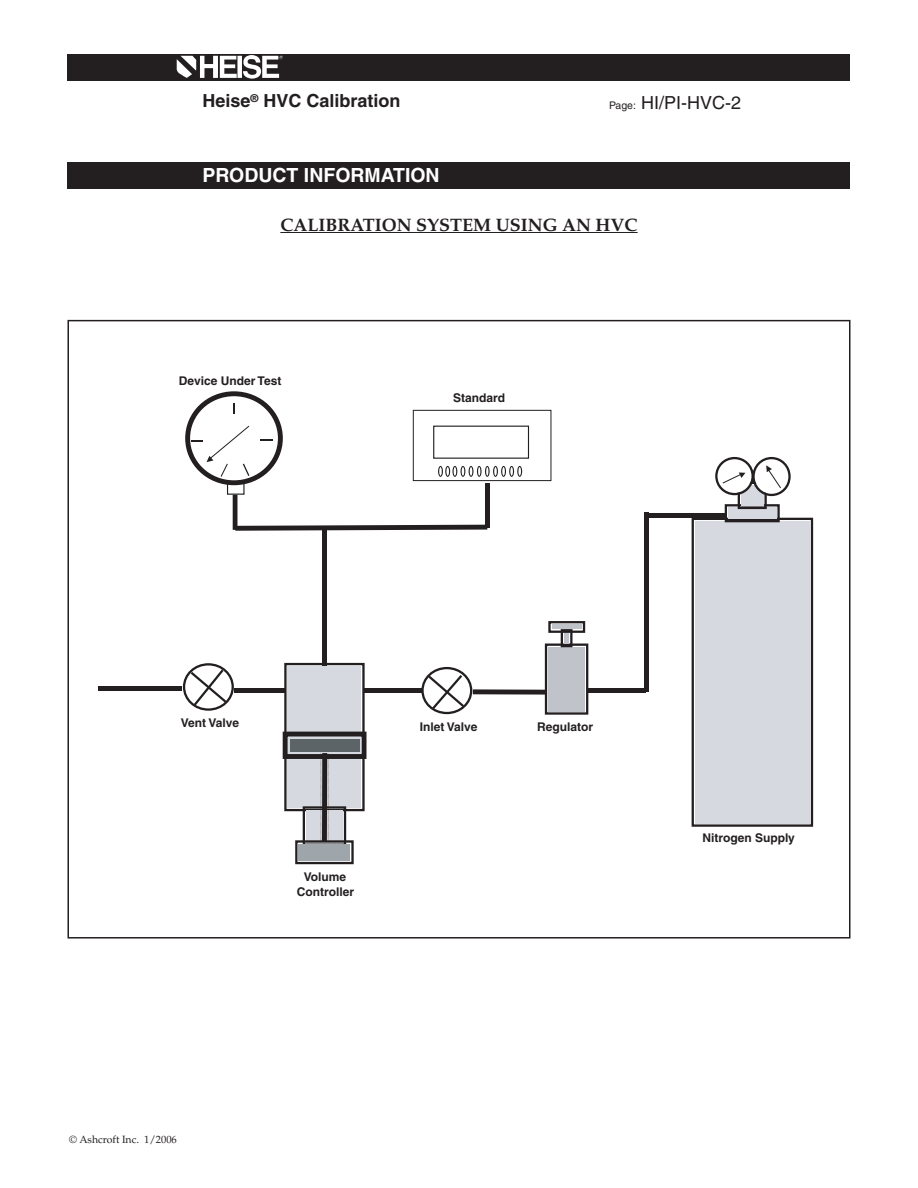
<style>
.page{position:relative;width:918px;height:1188px;background:#fff}
.page>*{position:absolute;margin:0;border:0;box-sizing:border-box;transform-origin:0 0}
.t1{font:700 19.5px "Helvetica";color:#fff}
.t2{font:700 18px "Palatino";color:#231f20}
.t3{font:700 18px "Helvetica";color:#231f20}
.t4{font:18px "Helvetica";color:#231f20}
.t5{font:700 12px/15.3px "Helvetica";color:#231f20;text-align:center}
.t6{font:10.5px "Palatino";color:#231f20}
.s1{font-size:10.5px}
</style>
<div class="page">
<div style="left:68px;top:54px;width:782px;height:27px;background:#231f20"></div>
<div style="left:68px;top:162px;width:782px;height:27px;background:#231f20"></div>
<svg style="left:177px;top:55px;width:106px;height:24px"></svg>
<hr style="left:280px;top:232px;width:358px;height:1px;background:#231f20">
<svg style="left:421px;top:667px;width:51px;height:47px"></svg>
<div style="left:695px;top:521px;width:115px;height:302px;background:#d6d9df"></div>
<div style="left:692px;top:518px;width:121px;height:309px;border:2px solid #231f20"></div>
<div style="left:728px;top:508px;width:48px;height:11px;background:#d6d9df"></div>
<div style="left:725px;top:504px;width:55px;height:18px;border:2px solid #231f20"></div>
<div style="left:741px;top:485px;width:22px;height:21px;background:#d6d9df"></div>
<div style="left:738px;top:482px;width:29px;height:27px;border:2px solid #231f20"></div>
<svg style="left:715px;top:457px;width:76px;height:39px"></svg>
<svg style="left:183px;top:663px;width:51px;height:48px"></svg>
<div style="left:548px;top:647px;width:37px;height:64px;background:#c0c4ca"></div>
<div style="left:545px;top:644px;width:43px;height:71px;border:2px solid #231f20"></div>
<div style="left:564px;top:633px;width:5px;height:11px;background:#c0c4ca"></div>
<div style="left:561px;top:629px;width:12px;height:18px;border:2px solid #231f20"></div>
<hr style="left:552px;top:625px;width:30px;height:4px;background:#c0c4ca">
<div style="left:548px;top:621px;width:37px;height:12px;border:2px solid #231f20"></div>
<div style="left:644px;top:512px;width:5px;height:180px;background:#231f20"></div>
<div style="left:587px;top:688px;width:59px;height:5px;background:#231f20"></div>
<svg style="left:235px;top:525px;width:252px;height:6px"></svg>
<div style="left:473px;top:689px;width:74px;height:6px;background:#231f20"></div>
<div style="left:99px;top:686px;width:83px;height:5px;background:#231f20"></div>
<div style="left:288px;top:666px;width:73px;height:142px;background:#d6d9df"></div>
<div style="left:284px;top:663px;width:81px;height:148px;border:2px solid #231f20"></div>
<div style="left:306px;top:810px;width:37px;height:32px;background:#d6d9df"></div>
<div style="left:303px;top:806px;width:43px;height:40px;border:2px solid #231f20"></div>
<div style="left:299px;top:844px;width:51px;height:17px;background:#9ea5ab"></div>
<div style="left:295px;top:840px;width:59px;height:24px;border:2px solid #231f20"></div>
<div style="left:290px;top:739px;width:69px;height:13px;background:#5c6467"></div>
<div style="left:283px;top:732px;width:83px;height:27px;border:5px solid #231f20"></div>
<div style="left:322px;top:753px;width:5px;height:88px;background:#231f20"></div>
<svg style="left:328px;top:754px;width:1px;height:88px"></svg>
<svg style="left:321px;top:753px;width:1px;height:89px"></svg>
<div style="left:363px;top:688px;width:59px;height:5px;background:#231f20"></div>
<div style="left:322px;top:530px;width:5px;height:136px;background:#231f20"></div>
<div style="left:645px;top:513px;width:80px;height:5px;background:#231f20"></div>
<div style="left:485px;top:483px;width:5px;height:44px;background:#231f20"></div>
<div style="left:234px;top:688px;width:51px;height:5px;background:#231f20"></div>
<div style="left:413px;top:410px;width:138px;height:71px;border:1px solid #231f20"></div>
<svg style="left:438px;top:466px;width:84px;height:11px"></svg>
<div style="left:433px;top:426px;width:96px;height:33px;border:1px solid #231f20"></div>
<div style="left:227px;top:481px;width:18px;height:14px;border:1px solid #231f20"></div>
<svg style="left:185px;top:391px;width:98px;height:94px"></svg>
<hr style="left:233px;top:495px;width:4px;height:35px;background:#231f20">
<h2 class="t3" style="left:202px;top:94px;width:199px">Heise<sup>®</sup> HVC Calibration</h2>
<h2 class="t4" style="left:609px;top:96px;width:134px"><span class="s1">Page:</span> HI/PI-HVC-2</h2>
<h1 class="t1" style="left:202px;top:168px;width:239px">PRODUCT INFORMATION</h1>
<h2 class="t2" style="left:280px;top:218px;width:359px">CALIBRATION SYSTEM USING AN HVC</h2>
<p class="t5" style="left:179px;top:375px;width:104px">Device Under Test</p>
<p class="t5" style="left:453px;top:392px;width:53px">Standard</p>
<p class="t5" style="left:181px;top:717px;width:60px">Vent Valve</p>
<p class="t5" style="left:420px;top:721px;width:59px">Inlet Valve</p>
<p class="t5" style="left:537px;top:720px;width:58px">Regulator</p>
<p class="t6" style="left:69px;top:1136px;width:109px">© Ashcroft Inc. 1/2006</p>
<p class="t5" style="left:297px;top:870px;width:59px">Volume<br>Controller</p>
<p class="t5" style="left:703px;top:831px;width:94px">Nitrogen Supply</p>
</div>
